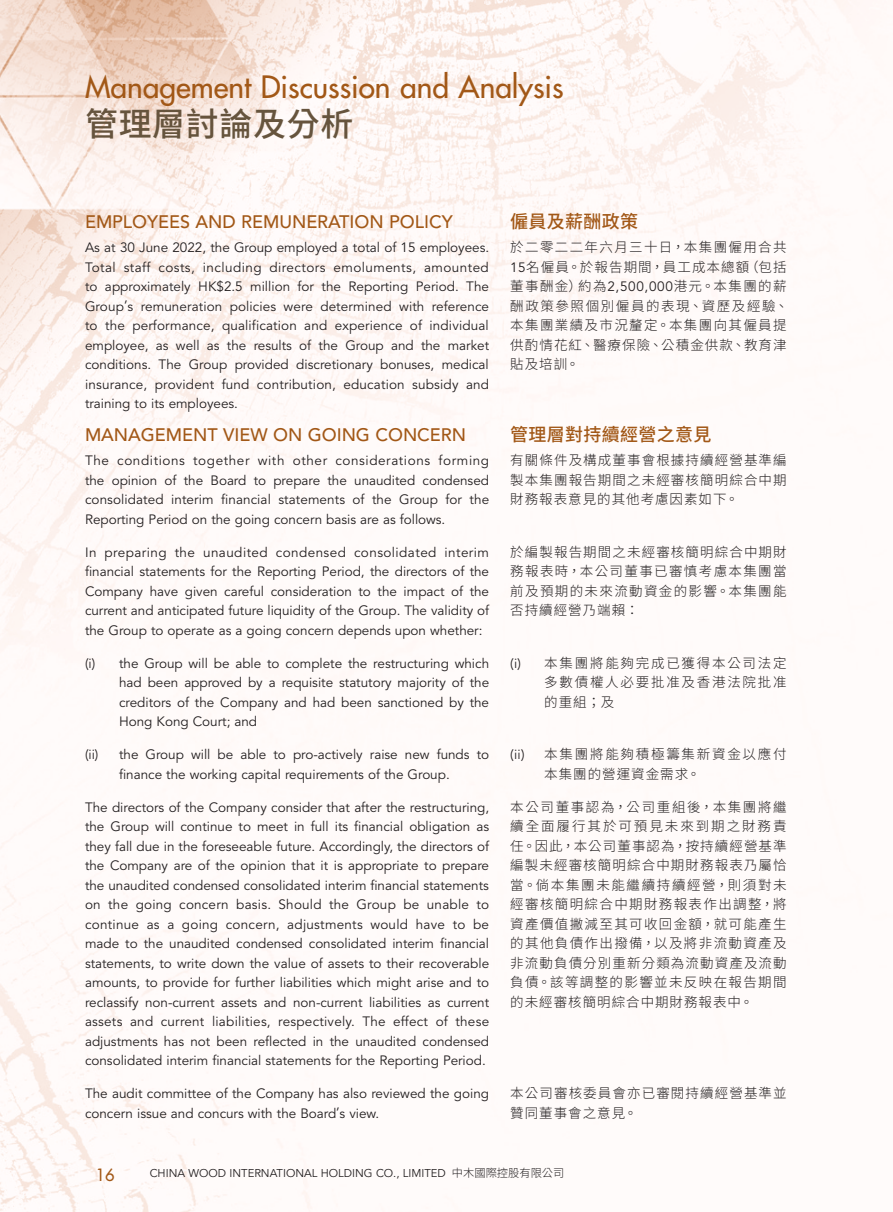
<style>
.page{position:relative;width:893px;height:1212px;background:#fff}
.page>*{position:absolute;margin:0;border:0;box-sizing:border-box;transform-origin:0 0}
.t1{font:500 33px "Source Han Sans TC";letter-spacing:.02em;color:#66543d}
.t2{font:500 30px "Futura Std";color:#a25817}
.Heading_1{font:500 18px "Avenir LT Std";color:#a25817}
.C_Heading_1{font:500 18px "Source Han Sans TC";letter-spacing:.02em;color:#a25817}
.t3{font:500 16.5px "Futura Std";color:#a25817}
.Body_Text{font:13.5px/19.5px "Avenir LT Std";color:#231f20;text-align:justify}
.C_Body_Text{font:300 13.5px/19.5px "Source Han Sans TC";letter-spacing:.1em;color:#231f20;text-align:justify}
.C_Body_Text-2{font:300 13.5px/19.5px "Source Han Sans TC";letter-spacing:.08em;color:#231f20}
.C_Body_Text-3{font:300 13.5px/19.5px "Source Han Sans TC";letter-spacing:.13em;color:#231f20}
.C_Body_Text-4{font:13.5px "Avenir LT Std";color:#231f20}
.t4{font:11.25px "Avenir LT Std";color:#231f20}
.s1{font-family:"Avenir LT Std";font-weight:400}
.s2{font-family:"Source Han Sans TC";font-weight:300}
</style>
<div class="page">
<img style="left:0;top:0;width:860px;height:1212px">
<h2 class="t2" style="left:85px;top:68px;width:480px">Management Discussion and Analysis</h2>
<h1 class="t1" style="left:85px;top:106px;width:270px">管理層討論及分析</h1>
<p class="Heading_1" style="left:85px;top:212px;width:369px">EMPLOYEES AND REMUNERATION POLICY</p>
<p class="Body_Text" style="left:85px;top:238px;width:406px">As at 30 June 2022, the Group employed a total of 15 employees.<br>Total staff costs, including directors emoluments, amounted to approximately HK$2.5 million for the Reporting Period. The Group’s remuneration policies were determined with reference to the performance, qualification and experience of individual employee, as well as the results of the Group and the market conditions. The Group provided discretionary bonuses, medical insurance, provident fund contribution, education subsidy and training to its employees.</p>
<p class="Heading_1" style="left:85px;top:425px;width:383px">MANAGEMENT VIEW ON GOING CONCERN</p>
<p class="Body_Text" style="left:85px;top:451px;width:406px">The conditions together with other considerations forming the opinion of the Board to prepare the unaudited condensed consolidated interim financial statements of the Group for the Reporting Period on the going concern basis are as follows.</p>
<p class="Body_Text" style="left:85px;top:542px;width:406px">In preparing the unaudited condensed consolidated interim financial statements for the Reporting Period, the directors of the Company have given careful consideration to the impact of the current and anticipated future liquidity of the Group. The validity of the Group to operate as a going concern depends upon whether:</p>
<p class="Body_Text" style="left:119px;top:653px;width:372px;text-indent:-34px">(i) the Group will be able to complete the restructuring which had been approved by a requisite statutory majority of the creditors of the Company and had been sanctioned by the Hong Kong Court; and</p>
<p class="Body_Text" style="left:85px;top:745px;width:15px">(ii)</p>
<p class="Body_Text" style="left:119px;top:745px;width:372px">the Group will be able to pro-actively raise new funds to finance the working capital requirements of the Group.</p>
<p class="Body_Text" style="left:85px;top:797px;width:406px">The directors of the Company consider that after the restructuring, the Group will continue to meet in full its financial obligation as they fall due in the foreseeable future. Accordingly, the directors of the Company are of the opinion that it is appropriate to prepare the unaudited condensed consolidated interim financial statements on the going concern basis. Should the Group be unable to continue as a going concern, adjustments would have to be made to the unaudited condensed consolidated interim financial statements, to write down the value of assets to their recoverable amounts, to provide for further liabilities which might arise and to reclassify non-current assets and non-current liabilities as current assets and current liabilities, respectively. The effect of these adjustments has not been reflected in the unaudited condensed consolidated interim financial statements for the Reporting Period.</p>
<p class="Body_Text" style="left:85px;top:1084px;width:406px">The audit committee of the Company has also reviewed the going concern issue and concurs with the Board’s view.</p>
<p class="C_Heading_1" style="left:510px;top:212px;width:129px">僱員及薪酬政策</p>
<p class="C_Body_Text" style="left:510px;top:238px;width:280px;text-align:left">於二零二二年六月三十日，本集團僱用合共<br><span class="s1">15</span>名僱員。於報告期間，員工成本總額（包括董事酬金）約為<span class="s1">2,500,000</span>港元。本集團的薪酬政策參照個別僱員的表現、資歷及經驗、本集團業績及市況釐定。本集團向其僱員提供酌情花紅、醫療保險、公積金供款、教育津貼及培訓。</p>
<p class="C_Heading_1" style="left:510px;top:424px;width:203px">管理層對持續經營之意見</p>
<p class="C_Body_Text" style="left:510px;top:451px;width:278px">有關條件及構成董事會根據持續經營基準編製本集團報告期間之未經審核簡明綜合中期財務報表意見的其他考慮因素如下。</p>
<p class="C_Body_Text" style="left:510px;top:542px;width:278px">於編製報告期間之未經審核簡明綜合中期財務報表時，本公司董事已審慎考慮本集團當前及預期的未來流動資金的影響。本集團能否持續經營乃端賴：</p>
<p class="C_Body_Text" style="left:544px;top:653px;width:244px;text-indent:-34px"><span class="s1">(i)</span> 本集團將能夠完成已獲得本公司法定多數債權人必要批准及香港法院批准的重組；及</p>
<p class="C_Body_Text-4" style="left:510px;top:747px;width:16px">(ii)</p>
<p class="C_Body_Text-3" style="left:544px;top:745px;width:244px">本集團將能夠積極籌集新資金以應付本集團的營運資金需求。</p>
<p class="C_Body_Text" style="left:510px;top:797px;width:278px">本公司董事認為，公司重組後，本集團將繼續全面履行其於可預見未來到期之財務責任。因此，本公司董事認為，按持續經營基準編製未經審核簡明綜合中期財務報表乃屬恰當。倘本集團未能繼續持續經營，則須對未經審核簡明綜合中期財務報表作出調整，將資產價值撇減至其可收回金額，就可能產生的其他負債作出撥備，以及將非流動資產及非流動負債分別重新分類為流動資產及流動負債。該等調整的影響並未反映在報告期間的未經審核簡明綜合中期財務報表中。</p>
<p class="C_Body_Text-2" style="left:510px;top:1084px;width:278px">本公司審核委員會亦已審閱持續經營基準並贊同董事會之意見。</p>
<p class="t3" style="left:96px;top:1164px;width:20px">16</p>
<p class="t4" style="left:150px;top:1167px;width:416px">CHINA WOOD INTERNATIONAL HOLDING CO., LIMITED<span class="s2">　中木國際控股有限公司</span></p>
</div>
